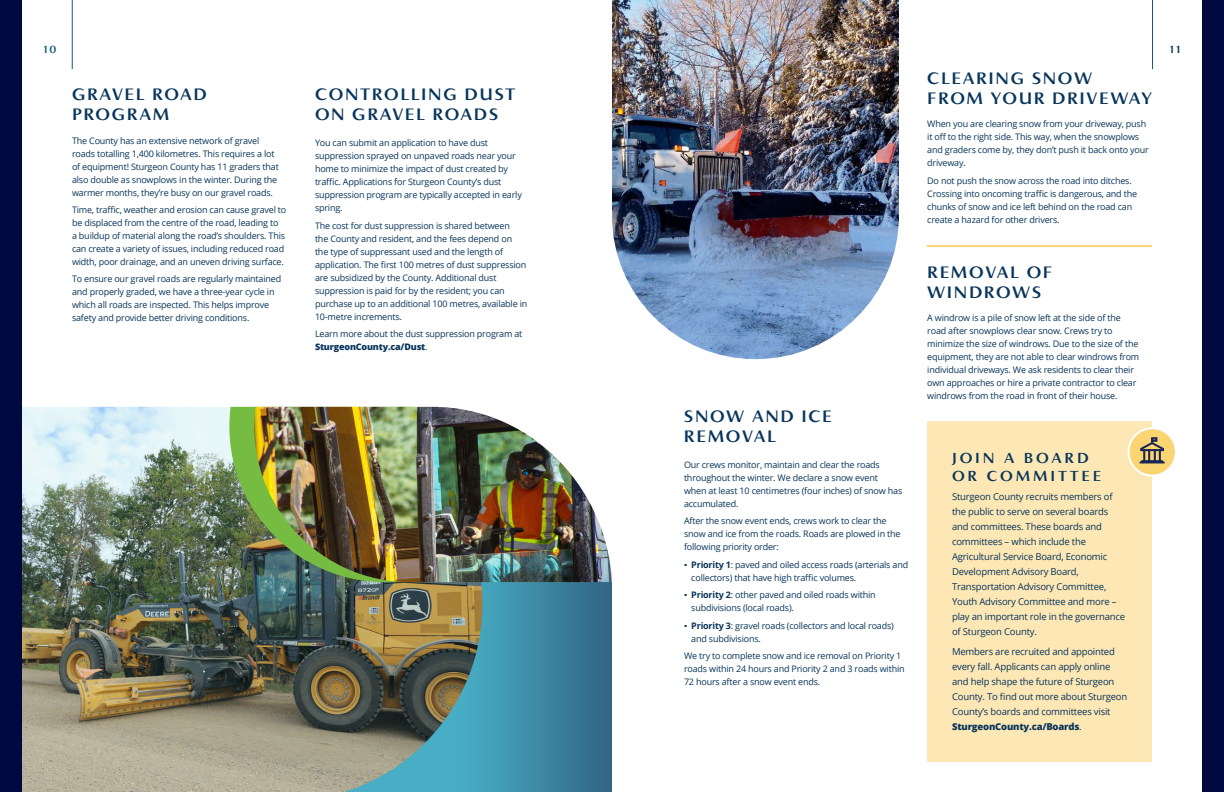
<style>
.page{position:relative;width:1224px;height:792px;background:#fff}
.page>*{position:absolute;margin:0;border:0;box-sizing:border-box;transform-origin:0 0}
.t1{font:700 16px/20px "Accent Graphic";letter-spacing:.1em;color:#08355b}
.t2{font:700 14px/18px "Accent Graphic";letter-spacing:.2em;color:#08355b}
.t3{font:700 10px "Accent Graphic";color:#165a7c}
.t4{font:700 10px "Accent Graphic";color:#08355b}
.t5{font:9.5px/15px "Open Sans";letter-spacing:-.02em;color:#08355b}
.t6{font:9px/13px "Open Sans";letter-spacing:-.02em;color:#08355b}
.s1{font-weight:800}
.s2{font-family:"Arial"}
.s3{font-weight:700}
</style>
<div class="page">
<svg style="left:483px;top:582px;width:129px;height:210px;background:#3b84a1"></svg>
<img style="left:612px;top:0;width:287px;height:359px">
<hr style="left:1152px;top:0;width:1px;height:69px;background:#185a7d">
<img style="left:22px;top:407px;width:461px;height:385px">
<hr style="left:72px;top:0;width:1px;height:69px;background:#165a7c">
<hr style="left:927px;top:245px;width:225px;height:2px;background:#fad572">
<div style="left:1203px;top:0;width:21px;height:792px;background:#00093f"></div>
<div style="left:0;top:0;width:21px;height:792px;background:#00093f"></div>
<div style="left:927px;top:421px;width:225px;height:341px;background:#fde7b5"></div>
<svg style="left:1129px;top:428px;width:47px;height:48px"></svg>
<div style="left:1128px;top:427px;width:49px;height:50px;border:2px solid #fff;border-radius:50%"></div>
<svg style="left:1138px;top:436px;width:29px;height:29px"></svg>
<img style="left:229px;top:407px;width:25px;height:175px">
<img style="left:254px;top:407px;width:358px;height:175px">
<p class="t3" style="left:43px;top:44px;width:15px">10</p>
<p class="t4" style="left:1170px;top:44px;width:12px">11</p>
<h1 class="t1" style="left:315px;top:85px;width:202px">CONTROLLING DUST<br>ON GRAVEL ROADS</h1>
<h1 class="t1" style="left:927px;top:69px;width:226px">CLEARING SNOW<br>FROM YOUR DRIVEWAY</h1>
<h1 class="t1" style="left:72px;top:85px;width:136px">GRAVEL ROAD<br>PROGRAM</h1>
<p class="t6" style="left:72px;top:135px;width:208px">The County has an extensive network of gravel roads totalling 1,400 kilometres. This requires a lot of equipment! Sturgeon County has 11 graders that also double as snowplows in the winter. During the warmer months, they’re busy on our gravel roads.</p>
<p class="t6" style="left:72px;top:203px;width:216px">Time, traffic, weather and erosion can cause gravel to be displaced from the centre of the road, leading to<br>a buildup of material along the road’s shoulders. This can create a variety of issues, including reduced road width, poor drainage, and an uneven driving surface.</p>
<p class="t6" style="left:72px;top:274px;width:211px">To ensure our gravel roads are regularly maintained and properly graded, we have a three-year cycle in which all roads are inspected. This helps improve safety and provide better driving conditions.</p>
<p class="t6" style="left:927px;top:118px;width:223px">When you are clearing snow from your driveway, push it off to the right side. This way, when the snowplows and graders come by, they don’t push it back onto your driveway.</p>
<p class="t6" style="left:927px;top:175px;width:211px">Do not push the snow across the road into ditches.<br>Crossing into oncoming traffic is dangerous, and the chunks of snow and ice left behind on the road can create a hazard for other drivers.</p>
<p class="t6" style="left:315px;top:138px;width:208px">You can submit an application to have dust suppression sprayed on unpaved roads near your home to minimize the impact of dust created by traffic. Applications for Sturgeon County’s dust suppression program are typically accepted in early spring.</p>
<p class="t6" style="left:315px;top:220px;width:214px">The cost for dust suppression is shared between<br>the County and resident, and the fees depend on the type of suppressant used and the length of application. The first 100 metres of dust suppression are subsidized by the County. Additional dust suppression is paid for by the resident; you can purchase up to an additional 100 metres, available in 10-metre increments.</p>
<p class="t6" style="left:315px;top:328px;width:209px">Learn more about the dust suppression program at<br><span class="s1">SturgeonCounty.ca/Dust</span>.</p>
<h1 class="t1" style="left:927px;top:262px;width:127px">REMOVAL OF<br>WINDROWS</h1>
<p class="t6" style="left:927px;top:312px;width:214px">A windrow is a pile of snow left at the side of the road after snowplows clear snow. Crews try to minimize the size of windrows. Due to the size of the equipment, they are not able to clear windrows from individual driveways. We ask residents to clear their own approaches or hire a private contractor to clear windrows from the road in front of their house.</p>
<h1 class="t1" style="left:684px;top:407px;width:149px">SNOW AND ICE<br>REMOVAL</h1>
<p class="t6" style="left:684px;top:459px;width:220px">Our crews monitor, maintain and clear the roads throughout the winter. We declare a snow event when at least 10 centimetres (four inches) of snow has accumulated.</p>
<p class="t6" style="left:684px;top:516px;width:218px">After the snow event ends, crews work to clear the snow and ice from the roads. Roads are plowed in the following priority order:</p>
<p class="t6" style="left:691px;top:559px;width:218px;text-indent:-7px"><span class="s2">▪</span> <span class="s3">Priority 1</span>: paved and oiled access roads (arterials and collectors) that have high traffic volumes.</p>
<p class="t6" style="left:691px;top:590px;width:186px;text-indent:-7px"><span class="s2">▪</span> <span class="s3">Priority 2</span>: other paved and oiled roads within subdivisions (local roads).</p>
<p class="t6" style="left:691px;top:620px;width:204px;text-indent:-7px"><span class="s2">▪</span> <span class="s3">Priority 3</span>: gravel roads (collectors and local roads) and subdivisions.</p>
<p class="t6" style="left:684px;top:651px;width:222px">We try to complete snow and ice removal on Priority 1 roads within 24 hours and Priority 2 and 3 roads within<br>72 hours after a snow event ends.</p>
<h2 class="t2" style="left:952px;top:449px;width:151px">JOIN A BOARD<br>OR COMMITTEE</h2>
<p class="t5" style="left:952px;top:490px;width:175px">Sturgeon County recruits members of the public to serve on several boards and committees. These boards and committees – which include the Agricultural Service Board, Economic Development Advisory Board, Transportation Advisory Committee, Youth Advisory Committee and more – play an important role in the governance of Sturgeon County.</p>
<p class="t5" style="left:952px;top:645px;width:177px">Members are recruited and appointed every fall. Applicants can apply online and help shape the future of Sturgeon County. To find out more about Sturgeon County’s boards and committees visit <span class="s1">SturgeonCounty.ca/Boards</span>.</p>
</div>
